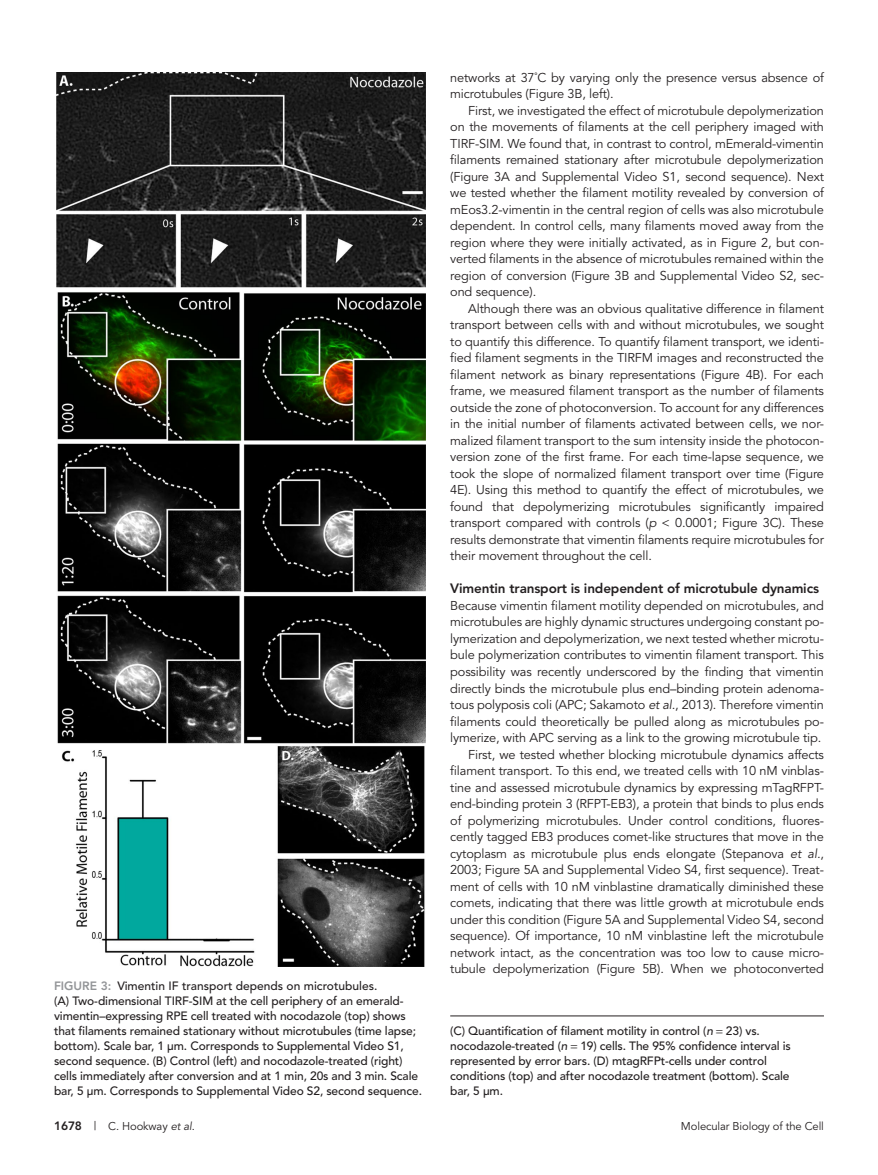
<style>
.page{position:relative;width:878px;height:1175px;background:#fff}
.page>*{position:absolute;margin:0;border:0;box-sizing:border-box;transform-origin:0 0}
.t1{font:800 13.5px "Avenir";letter-spacing:-.01em;color:#231f20}
.Para{font:12.75px/16.5px "Avenir";letter-spacing:-.01em;color:#231f20;text-align:justify}
.ParaFL{font:12.75px/16.5px "Avenir";letter-spacing:-.01em;color:#231f20}
.FigCaption{font:500 12px/15px "Avenir";letter-spacing:-.01em;color:#231f20}
.t2{font:11.25px "Avenir";letter-spacing:-.01em;color:#231f20}
.s1{font-weight:800;color:#939598}
.s2{font-style:italic}
.s3{font-weight:800;font-size:12px}
.s4{font-size:12px}
</style>
<div class="page">
<img style="left:56px;top:72px;width:369px;height:894px">
<hr style="left:450px;top:1015px;width:374px;height:1px;background:#231f20">
<p class="FigCaption" style="left:54px;top:978px;width:369px"><span class="s1">FIGURE 3:</span> Vimentin IF transport depends on microtubules.<br>(A) Two-dimensional TIRF-SIM at the cell periphery of an emerald&shy;vimentin–expressing RPE cell treated with nocodazole (top) shows that filaments remained stationary without microtubules (time lapse; bottom). Scale bar, 1 μm. Corresponds to Supplemental Video S1, second sequence. (B) Control (left) and nocodazole-treated (right) cells immediately after conversion and at 1 min, 20s and 3 min. Scale bar, 5 μm. Corresponds to Supplemental Video S2, second sequence.</p>
<p class="ParaFL" style="left:450px;top:69px;width:375px">networks at 37˚C by varying only the presence versus absence of microtubules (Figure 3B, left).</p>
<p class="Para" style="left:450px;top:102px;width:375px;text-indent:18px">First, we investigated the effect of microtubule depolymerization on the movements of filaments at the cell periphery imaged with TIRF-SIM. We found that, in contrast to control, mEmerald-vimentin filaments remained stationary after microtubule depolymerization (Figure 3A and Supplemental Video S1, second sequence). Next we tested whether the filament motility revealed by conversion of mEos3.2-vimentin in the central region of cells was also microtubule dependent. In control cells, many filaments moved away from the region where they were initially activated, as in Figure 2, but con&shy;verted filaments in the absence of microtubules remained within the region of conversion (Figure 3B and Supplemental Video S2, sec&shy;ond sequence).</p>
<p class="Para" style="left:450px;top:300px;width:375px;text-indent:18px">Although there was an obvious qualitative difference in filament transport between cells with and without microtubules, we sought to quantify this difference. To quantify filament transport, we identi&shy;fied filament segments in the TIRFM images and reconstructed the filament network as binary representations (Figure 4B). For each frame, we measured filament transport as the number of filaments outside the zone of photoconversion. To account for any differences in the initial number of filaments activated between cells, we nor&shy;malized filament transport to the sum intensity inside the photocon&shy;version zone of the first frame. For each time-lapse sequence, we took the slope of normalized filament transport over time (Figure 4E). Using this method to quantify the effect of microtubules, we found that depolymerizing microtubules significantly impaired transport compared with controls (<span class="s2">p</span> &lt; 0.0001; Figure 3C). These results demonstrate that vimentin filaments require microtubules for their movement throughout the cell.</p>
<h2 class="t1" style="left:450px;top:581px;width:370px">Vimentin transport is independent of microtubule dynamics</h2>
<p class="ParaFL" style="left:450px;top:597px;width:375px;text-align:justify">Because vimentin filament motility depended on microtubules, and microtubules are highly dynamic structures undergoing constant po&shy;lymerization and depolymerization, we next tested whether microtu&shy;bule polymerization contributes to vimentin filament transport. This possibility was recently underscored by the finding that vimentin directly binds the microtubule plus end–binding protein adenoma&shy;tous polyposis coli (APC; Sakamoto <span class="s2">et al.</span>, 2013). Therefore vimentin filaments could theoretically be pulled along as microtubules po&shy;lymerize, with APC serving as a link to the growing microtubule tip.</p>
<p class="Para" style="left:450px;top:746px;width:375px;text-indent:18px">First, we tested whether blocking microtubule dynamics affects filament transport. To this end, we treated cells with 10 nM vinblas&shy;tine and assessed microtubule dynamics by expressing mTagRFPT&shy;end-binding protein 3 (RFPT-EB3), a protein that binds to plus ends of polymerizing microtubules. Under control conditions, fluores&shy;cently tagged EB3 produces comet-like structures that move in the cytoplasm as microtubule plus ends elongate (Stepanova <span class="s2">et al.</span>, 2003; Figure 5A and Supplemental Video S4, first sequence). Treat&shy;ment of cells with 10 nM vinblastine dramatically diminished these comets, indicating that there was little growth at microtubule ends under this condition (Figure 5A and Supplemental Video S4, second sequence). Of importance, 10 nM vinblastine left the microtubule network intact, as the concentration was too low to cause micro&shy;tubule depolymerization (Figure 5B). When we photoconverted</p>
<p class="FigCaption" style="left:450px;top:1024px;width:342px">(C) Quantification of filament motility in control (<span class="s2">n</span> 23) vs. nocodazole-treated (<span class="s2">n</span> 19) cells. The 95% confidence interval is represented by error bars. (D) mtagRFPt-cells under control conditions (top) and after nocodazole treatment (bottom). Scale bar, 5 μm.</p>
<p class="t2" style="left:54px;top:1119px;width:142px"><span class="s3">1678</span> <span class="s4">|</span> C. Hookway <span class="s2">et al</span>.</p>
<p class="t2" style="left:681px;top:1119px;width:144px">Molecular Biology of the Cell</p>
</div>
